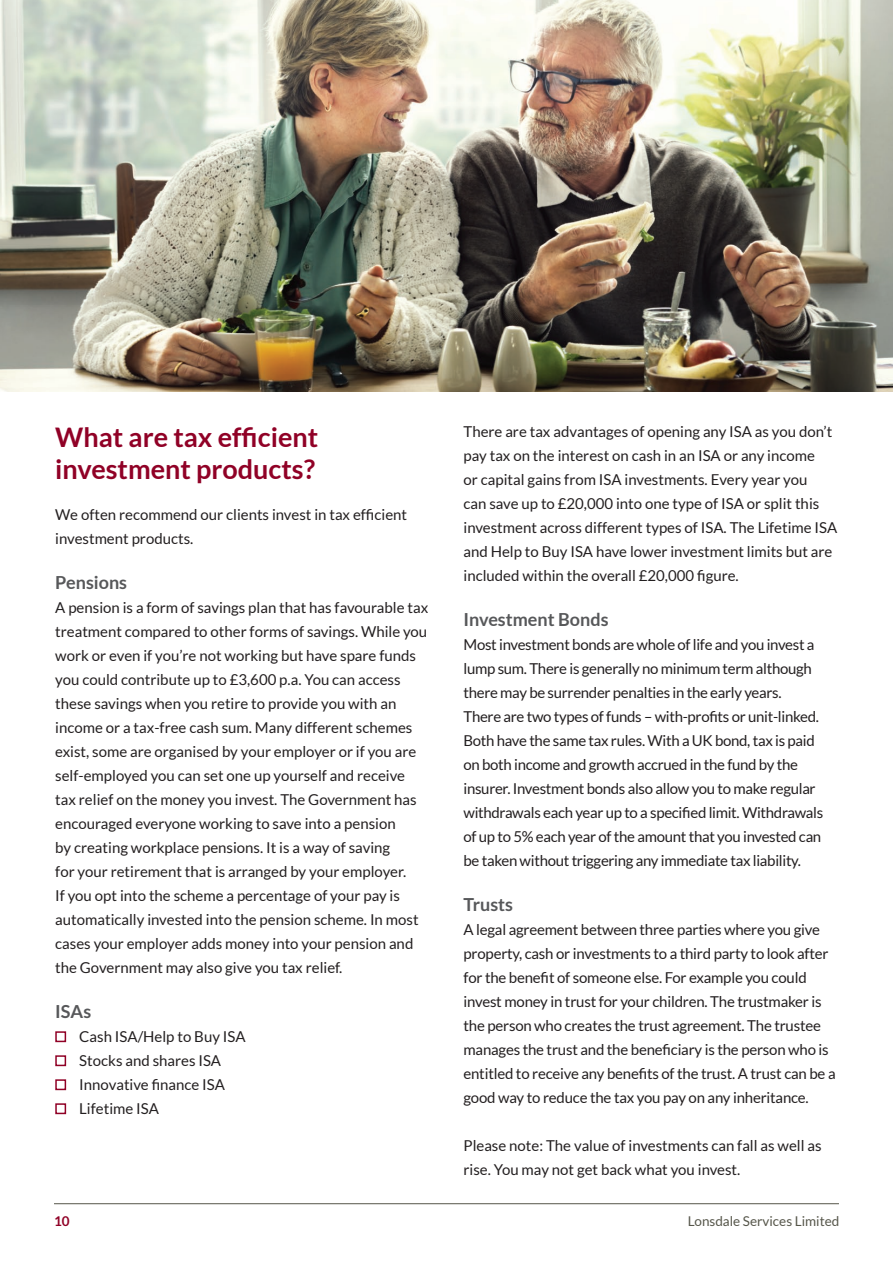
<style>
.page{position:relative;width:893px;height:1263px;background:#fff}
.page>*{position:absolute;margin:0;border:0;box-sizing:border-box;transform-origin:0 0}
.t1{font:700 27px/31.5px "Lato";color:#900126}
.t2{font:700 18px "Lato";color:#57585a}
.t3{font:15px/24px "Lato";color:#231f20}
.t4{font:15px/24px "Lato";letter-spacing:-.02em;color:#231f20}
.t5{font:13.5px "Lato";color:#56564a}
.t6{font:700 13.5px "Lato";color:#900126}
</style>
<div class="page">
<hr style="left:54px;top:1203px;width:785px;height:1px;background:#56564a">
<div style="left:55px;top:1031px;width:11px;height:11px;border:2px solid #900126"></div>
<div style="left:55px;top:1055px;width:11px;height:11px;border:2px solid #900126"></div>
<div style="left:55px;top:1079px;width:11px;height:11px;border:2px solid #900126"></div>
<div style="left:55px;top:1103px;width:11px;height:11px;border:2px solid #900126"></div>
<img style="left:0;top:0;width:893px;height:391px">
<h1 class="t1" style="left:55px;top:421px;width:264px">What are tax efficient investment products?</h1>
<p class="t3" style="left:55px;top:502px;width:353px">We often recommend our clients invest in tax efficient investment products.</p>
<p class="t2" style="left:55px;top:572px;width:73px">Pensions</p>
<p class="t3" style="left:55px;top:596px;width:375px">A pension is a form of savings plan that has favourable tax treatment compared to other forms of savings. While you work or even if you’re not working but have spare funds you could contribute up to £3,600 p.a. You can access these savings when you retire to provide you with an income or a tax-free cash sum. Many different schemes exist, some are organised by your employer or if you are self-employed you can set one up yourself and receive tax relief on the money you invest. The Government has encouraged everyone working to save into a pension<br>by creating workplace pensions. It is a way of saving<br>for your retirement that is arranged by your employer.<br>If you opt into the scheme a percentage of your pay is automatically invested into the pension scheme. In most cases your employer adds money into your pension and the Government may also give you tax relief.</p>
<p class="t2" style="left:55px;top:1001px;width:37px">ISAs</p>
<p class="t3" style="left:79px;top:1025px;width:168px">Cash ISA/Help to Buy ISA<br>Stocks and shares ISA<br>Innovative finance ISA<br>Lifetime ISA</p>
<p class="t3" style="left:463px;top:420px;width:375px">There are tax advantages of opening any ISA as you don’t pay tax on the interest on cash in an ISA or any income<br>or capital gains from ISA investments. Every year you<br>can save up to £20,000 into one type of ISA or split this investment across different types of ISA. The Lifetime ISA and Help to Buy ISA have lower investment limits but are included within the overall £20,000 figure.</p>
<p class="t2" style="left:463px;top:609px;width:147px">Investment Bonds</p>
<p class="t4" style="left:463px;top:633px;width:361px">Most investment bonds are whole of life and you invest a lump sum. There is generally no minimum term although there may be surrender penalties in the early years.<br>There are two types of funds – with-profits or unit-linked.<br>Both have the same tax rules. With a UK bond, tax is paid on both income and growth accrued in the fund by the insurer. Investment bonds also allow you to make regular withdrawals each year up to a specified limit. Withdrawals of up to 5% each year of the amount that you invested can be taken without triggering any immediate tax liability.</p>
<p class="t2" style="left:463px;top:894px;width:51px">Trusts</p>
<p class="t3" style="left:463px;top:918px;width:374px">A legal agreement between three parties where you give property, cash or investments to a third party to look after for the benefit of someone else. For example you could invest money in trust for your children. The trustmaker is the person who creates the trust agreement. The trustee manages the trust and the beneficiary is the person who is entitled to receive any benefits of the trust. A trust can be a good way to reduce the tax you pay on any inheritance.</p>
<p class="t3" style="left:463px;top:1134px;width:360px">Please note: The value of investments can fall as well as rise. You may not get back what you invest.</p>
<p class="t6" style="left:54px;top:1213px;width:17px">10</p>
<p class="t5" style="left:688px;top:1214px;width:153px">Lonsdale Services Limited</p>
</div>
